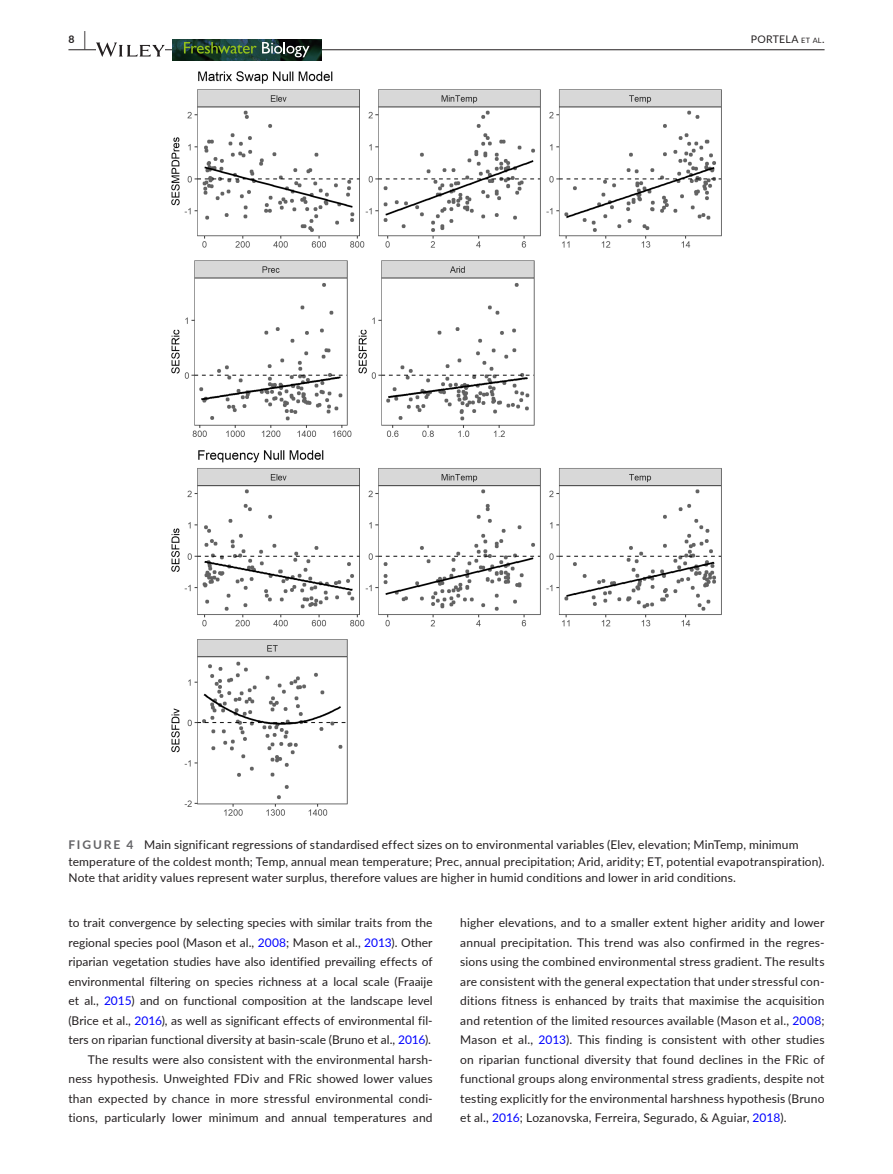
<style>
.page{position:relative;width:893px;height:1174px;background:#fff}
.page>*{position:absolute;margin:0;border:0;box-sizing:border-box;transform-origin:0 0}
.t1{font:12px/19.5px "Lato";letter-spacing:.01em;color:#231f20;text-align:right}
.t2{font:10.5px "Lato";letter-spacing:.02em;color:#231f20}
.t3{font:700 10.5px "Lato";color:#231f20}
.s1{font-size:19.5px}
.s2{font-size:7.35px}
.s3{font-weight:700;color:#636366}
.s4{color:#00f}
</style>
<div class="page">
<hr style="left:68px;top:49px;width:756px;height:1px;background:#231f20">
<svg style="left:96px;top:42px;width:69px;height:15px"></svg>
<img style="left:172px;top:39px;width:149px;height:21px">
<svg style="left:184px;top:42px;width:126px;height:15px;background:#415e43"></svg>
<img style="left:171px;top:71px;width:551px;height:745px">
<p class="t3" style="left:68px;top:31px;width:19px">8 <span class="s1">|</span></p>
<p class="t2" style="left:751px;top:31px;width:75px">PORTELA <span class="s2">et al</span>.</p>
<p class="t1" style="left:68px;top:836px;width:758px;line-height:16.5px;text-align:left"><span class="s3">FIGURE 4</span> Main significant regressions of standardised effect sizes on to environmental variables (Elev, elevation; MinTemp, minimum temperature of the coldest month; Temp, annual mean temperature; Prec, annual precipitation; Arid, aridity; ET, potential evapotranspiration).<br>Note that aridity values represent water surplus, therefore values are higher in humid conditions and lower in arid conditions.</p>
<p class="t1" style="left:68px;top:912px;width:366px">to trait convergence by selecting species with similar traits from the regional species pool (Mason et al., <span class="s4">2008</span>; Mason et al., <span class="s4">2013</span>). Other riparian vegetation studies have also identified prevailing effects of environmental filtering on species richness at a local scale (Fraaije et al., <span class="s4">2015</span>) and on functional composition at the landscape level (Brice et al., <span class="s4">2016</span>), as well as significant effects of environmental fil&shy;ters on riparian functional diversity at basin-scale (Bruno et al., <span class="s4">2016</span>).<br>The results were also consistent with the environmental harsh&shy;ness hypothesis. Unweighted FDiv and FRic showed lower values than expected by chance in more stressful environmental condi&shy;tions, particularly lower minimum and annual temperatures and</p>
<p class="t1" style="left:460px;top:912px;width:366px;text-align:justify">higher elevations, and to a smaller extent higher aridity and lower annual precipitation. This trend was also confirmed in the regres&shy;sions using the combined environmental stress gradient. The results are consistent with the general expectation that under stressful con&shy;ditions fitness is enhanced by traits that maximise the acquisition and retention of the limited resources available (Mason et al., <span class="s4">2008</span>; Mason et al., <span class="s4">2013</span>). This finding is consistent with other studies on riparian functional diversity that found declines in the FRic of functional groups along environmental stress gradients, despite not testing explicitly for the environmental harshness hypothesis (Bruno et al., <span class="s4">2016</span>; Lozanovska, Ferreira, Segurado, &amp; Aguiar, <span class="s4">2018</span>).</p>
</div>
